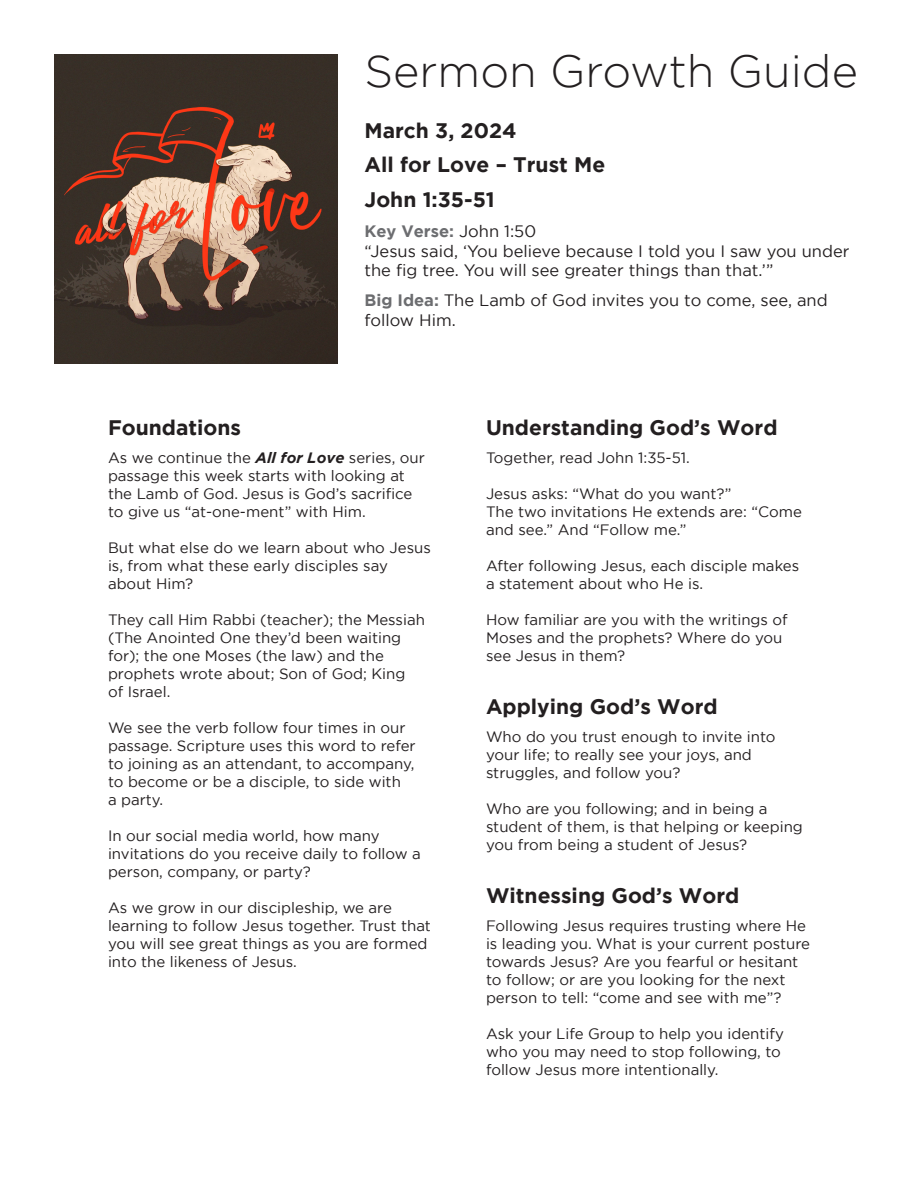
<style>
.page{position:relative;width:918px;height:1188px;background:#fff}
.page>*{position:absolute;margin:0;border:0;box-sizing:border-box;transform-origin:0 0}
.t1{font:300 45px "Gotham";color:#231f20}
.sub_header{font:700 21px "Gotham";color:#231f20}
.t2{font:16.5px/19.8px "Gotham";color:#231f20}
.t3{font:700 16.5px "Gotham";color:#6c6d70}
.body{font:15px/18px "Gotham";color:#231f20}
.s1{font-weight:400;color:#231f20}
.s2{font-weight:700;color:#6c6d70}
.s3{font-weight:700;font-style:italic}
</style>
<div class="page">
<img style="left:54px;top:54px;width:284px;height:310px">
<p class="t1" style="left:364px;top:46px;width:495px">Sermon Growth Guide</p>
<p class="sub_header" style="left:364px;top:118px;width:154px">March 3, 2024</p>
<p class="sub_header" style="left:364px;top:153px;width:242px">All for Love – Trust Me</p>
<p class="sub_header" style="left:364px;top:187px;width:132px">John 1:35-51</p>
<p class="t3" style="left:364px;top:221px;width:173px">Key Verse: <span class="s1">John 1:50</span></p>
<p class="t2" style="left:364px;top:241px;width:487px">“Jesus said, ‘You believe because I told you I saw you under the fig tree. You will see greater things than that.’”</p>
<p class="t2" style="left:364px;top:290px;width:465px"><span class="s2">Big Idea:</span> The Lamb of God invites you to come, see, and follow Him.</p>
<p class="sub_header" style="left:108px;top:415px;width:135px">Foundations</p>
<p class="body" style="left:108px;top:449px;width:318px">As we continue the <span class="s3">All for Love</span> series, our passage this week starts with looking at the Lamb of God. Jesus is God’s sacrifice to give us “at-one-ment” with Him.</p>
<p class="body" style="left:108px;top:539px;width:324px">But what else do we learn about who Jesus is, from what these early disciples say about Him?</p>
<p class="body" style="left:108px;top:611px;width:318px">They call Him Rabbi (teacher); the Messiah (The Anointed One they’d been waiting for); the one Moses (the law) and the prophets wrote about; Son of God; King<br>of Israel.</p>
<p class="body" style="left:108px;top:719px;width:309px">We see the verb follow four times in our passage. Scripture uses this word to refer to joining as an attendant, to accompany, to become or be a disciple, to side with<br>a party.</p>
<p class="body" style="left:108px;top:827px;width:315px">In our social media world, how many invitations do you receive daily to follow a person, company, or party?</p>
<p class="body" style="left:108px;top:899px;width:325px">As we grow in our discipleship, we are learning to follow Jesus together. Trust that you will see great things as you are formed into the likeness of Jesus.</p>
<p class="sub_header" style="left:486px;top:415px;width:293px">Understanding God’s Word</p>
<p class="body" style="left:486px;top:449px;width:205px">Together, read John 1:35-51.</p>
<p class="body" style="left:486px;top:485px;width:247px">Jesus asks: “What do you want?”</p>
<p class="body" style="left:486px;top:503px;width:317px">The two invitations He extends are: “Come and see.” And “Follow me.”</p>
<p class="body" style="left:486px;top:557px;width:315px">After following Jesus, each disciple makes a statement about who He is.</p>
<p class="body" style="left:486px;top:611px;width:303px">How familiar are you with the writings of<br>Moses and the prophets? Where do you see Jesus in them?</p>
<p class="sub_header" style="left:486px;top:694px;width:233px">Applying God’s Word</p>
<p class="body" style="left:486px;top:728px;width:291px">Who do you trust enough to invite into your life; to really see your joys, and struggles, and follow you?</p>
<p class="body" style="left:486px;top:800px;width:318px">Who are you following; and in being a student of them, is that helping or keeping you from being a student of Jesus?</p>
<p class="sub_header" style="left:486px;top:883px;width:255px">Witnessing God’s Word</p>
<p class="body" style="left:486px;top:917px;width:325px">Following Jesus requires trusting where He is leading you. What is your current posture towards Jesus? Are you fearful or hesitant to follow; or are you looking for the next person to tell: “come and see with me”?</p>
<p class="body" style="left:486px;top:1025px;width:299px">Ask your Life Group to help you identify who you may need to stop following, to follow Jesus more intentionally.</p>
</div>
